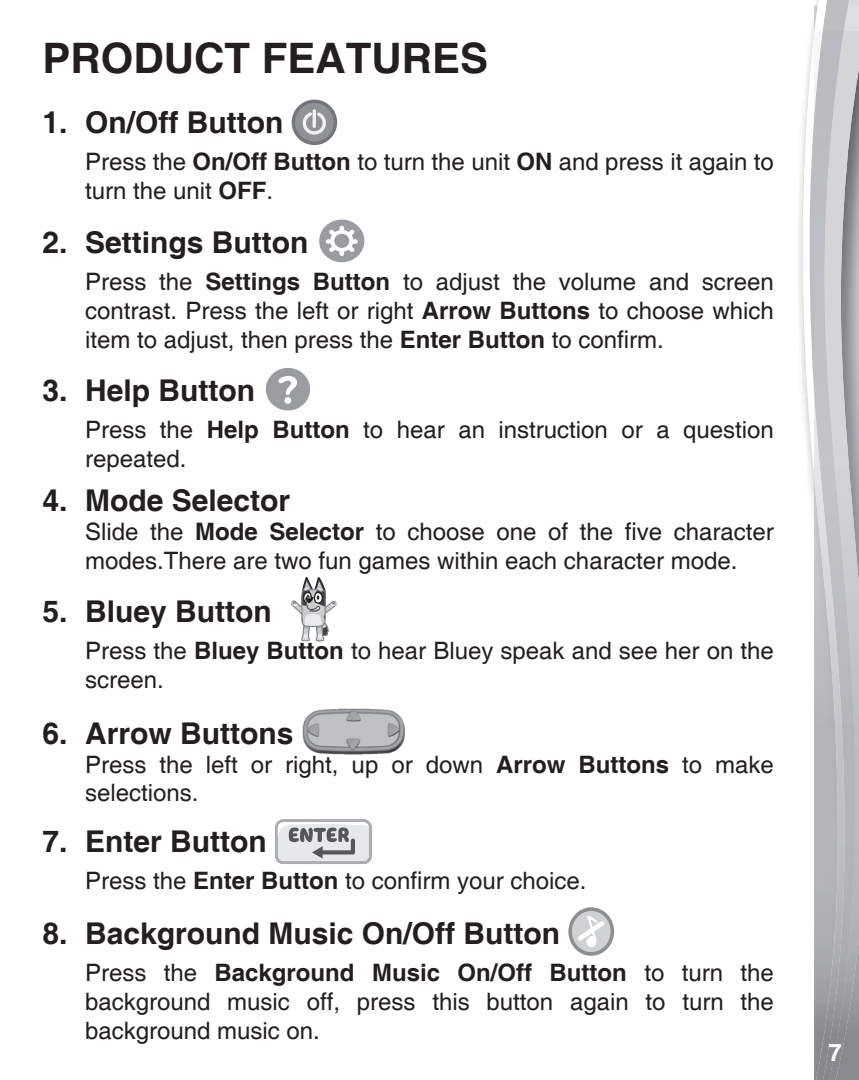
<style>
.page{position:relative;width:859px;height:1080px;background:#fff}
.page>*{position:absolute;margin:0;border:0;box-sizing:border-box;transform-origin:0 0}
.t1{font:700 42px "Helvetica";color:#231f20}
.t2{font:700 30px "Helvetica";color:#231f20}
.t3{font:24px/28.8px "Helvetica";color:#231f20}
.t4{font:700 24px "Helvetica";color:#fff}
.s1{font-weight:700}
.s2{font-style:inherit}
</style>
<div class="page">
<svg style="left:802px;top:0;width:45px;height:1080px"></svg>
<img style="left:858px;top:34px;width:1px;height:1046px">
<img style="left:847px;top:34px;width:11px;height:1046px">
<svg style="left:814px;top:6px;width:45px;height:28px"></svg>
<img style="left:814px;top:31px;width:33px;height:1049px">
<svg style="left:291px;top:99px;width:46px;height:46px"></svg>
<div style="left:295px;top:103px;width:39px;height:39px;background:#909295;border-radius:50%"></div>
<svg style="left:303px;top:109px;width:23px;height:26px"></svg>
<svg style="left:319px;top:219px;width:46px;height:44px"></svg>
<svg style="left:265px;top:367px;width:45px;height:44px"></svg>
<img style="left:302px;top:708px;width:103px;height:47px">
<svg style="left:275px;top:824px;width:1px;height:35px"></svg>
<svg style="left:276px;top:819px;width:96px;height:45px"></svg>
<svg style="left:568px;top:907px;width:46px;height:49px"></svg>
<div style="left:572px;top:911px;width:39px;height:41px;background:#d0d1d3;border-radius:50%"></div>
<svg style="left:574px;top:915px;width:35px;height:33px"></svg>
<svg style="left:291px;top:577px;width:46px;height:65px"></svg>
<h1 class="t1" style="left:43px;top:33px;width:447px">PRODUCT FEATURES</h1>
<p class="t2" style="left:43px;top:104px;width:242px">1. On/Off Button</p>
<p class="t3" style="left:85px;top:148px;width:690px">Press the <span class="s1">On/Off Button</span> to turn the unit <span class="s1">ON</span> and press it again to turn the unit <span class="s1">OFF</span>.</p>
<p class="t2" style="left:43px;top:224px;width:267px">2. Settings Button</p>
<p class="t3" style="left:85px;top:268px;width:690px;text-align:justify">Press the <span class="s1">Settings Button</span> to adjust the volume and screen contrast. Press the left or right <span class="s1">Arrow Buttons</span> to choose which item to adjust, then press the <span class="s1">Enter Button</span> to confirm.</p>
<p class="t2" style="left:43px;top:372px;width:214px">3. Help Button</p>
<p class="t3" style="left:85px;top:416px;width:690px">Press the <span class="s1">Help Button</span> to hear an instruction or a question repeated.</p>
<p class="t2" style="left:43px;top:483px;width:249px">4. Mode <span class="s2">S</span>elector</p>
<p class="t3" style="left:85px;top:518px;width:690px">Slide the <span class="s1">Mode Selector</span> to choose one of the five character modes.There are two fun games within each character mode.</p>
<p class="t2" style="left:43px;top:593px;width:231px">5. Bluey Button</p>
<p class="t3" style="left:85px;top:637px;width:690px">Press the <span class="s1">Bluey Button</span> to hear Bluey speak and see her on the screen.</p>
<p class="t2" style="left:43px;top:715px;width:252px">6. Arrow Buttons</p>
<p class="t3" style="left:85px;top:751px;width:690px">Press the left or right, up or down <span class="s1">Arrow Buttons</span> to make selections.</p>
<p class="t2" style="left:43px;top:823px;width:226px">7. Enter Button</p>
<p class="t3" style="left:85px;top:867px;width:503px">Press the <span class="s1">Enter Button</span> to confirm your choice.</p>
<p class="t2" style="left:43px;top:915px;width:519px">8. Background Music On/Off Button</p>
<p class="t3" style="left:85px;top:959px;width:690px;text-align:justify">Press the <span class="s1">Background Music On/Off Button</span> to turn the background music off, press this button again to turn the background music on.</p>
<p class="t4" style="left:829px;top:1038px;width:15px">7</p>
</div>
